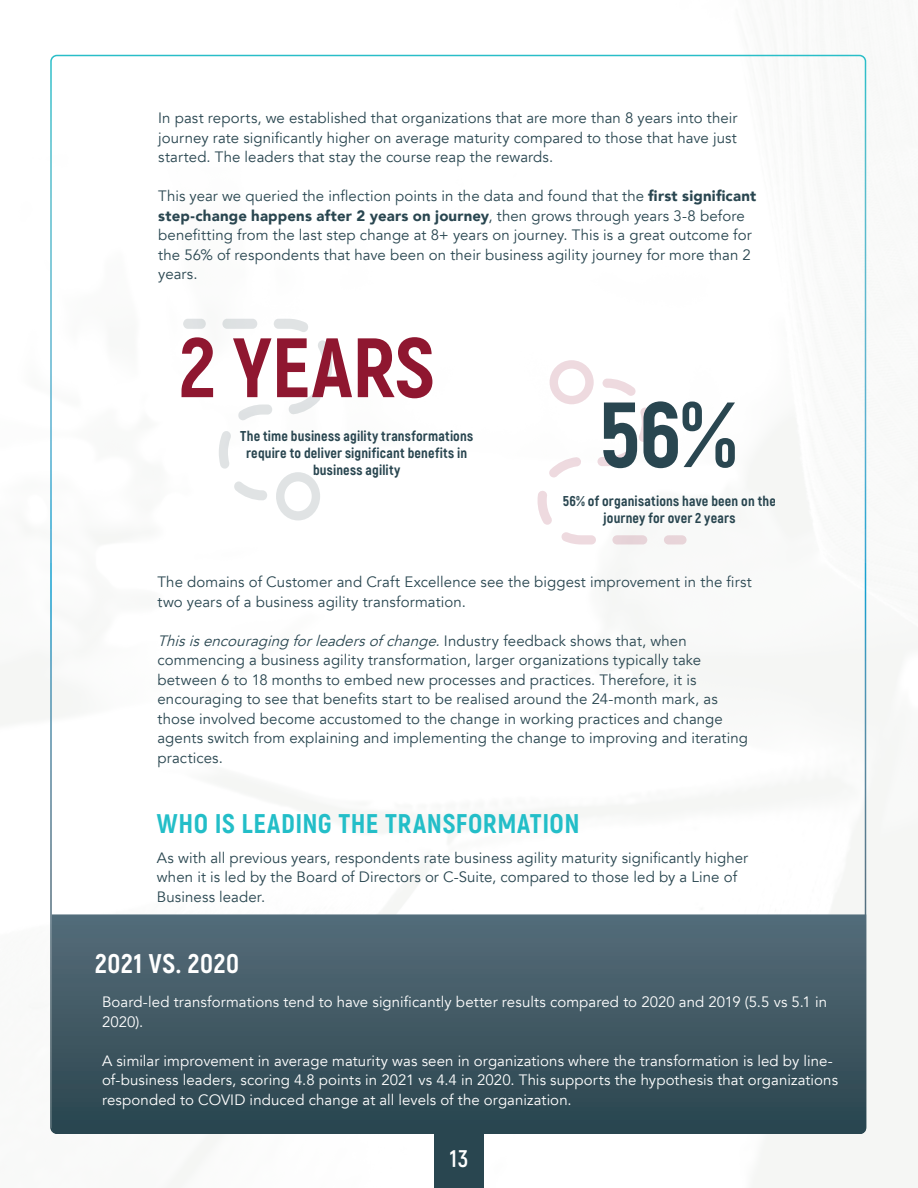
<style>
.page{position:relative;width:918px;height:1188px;background:#fff}
.page>*{position:absolute;margin:0;border:0;box-sizing:border-box;transform-origin:0 0}
.t1{font:800 92.25px "Akrobat";color:#294650}
.t2{font:800 84px "Akrobat";color:#8f1730}
.Subtitle{font:800 27px "Akrobat";letter-spacing:.02em;color:#23bec8}
.Subtitle-2{font:800 27px "Akrobat";letter-spacing:.025em;color:#fff}
.t3{font:700 24px "Akrobat";color:#fff}
.Body_Copy{font:15px/19.5px "Avenir";letter-spacing:.005em;color:#294650}
.Body_Copy-2{font:15px/19.5px "Avenir";letter-spacing:.005em;color:#fff}
.t4{font:800 14.25px/17.1px "Akrobat";letter-spacing:.01em;color:#294650;text-align:center}
.s1{font-weight:900}
.s2{font-style:italic}
</style>
<div class="page">
<img style="left:0;top:54px;width:918px;height:1134px">
<div style="left:434px;top:1132px;width:50px;height:56px;background:#294650"></div>
<div style="left:664px;top:535px;width:23px;height:10px;background:#e8d4d9;border-radius:5px"></div>
<svg style="left:538px;top:360px;width:113px;height:185px"></svg>
<div style="left:183px;top:319px;width:23px;height:10px;background:#dfe2e4;border-radius:5px"></div>
<svg style="left:219px;top:319px;width:113px;height:201px"></svg>
<svg style="left:52px;top:914px;width:814px;height:220px"></svg>
<p class="Body_Copy" style="left:158px;top:109px;width:581px;text-align:justify">In past reports, we established that organizations that are more than 8 years into their journey rate significantly higher on average maturity compared to those that have just started. The leaders that stay the course reap the rewards.</p>
<p class="Body_Copy" style="left:158px;top:187px;width:600px">This year we queried the inflection points in the data and found that the <span class="s1">first significant step-change happens after 2 years on journey</span>, then grows through years 3-8 before benefitting from the last step change at 8+ years on journey. This is a great outcome for the 56% of respondents that have been on their business agility journey for more than 2 years.</p>
<p class="t2" style="left:179px;top:314px;width:257px">2 YEARS</p>
<p class="t4" style="left:240px;top:427px;width:234px">The time business agility transformations require to deliver significant benefits in business agility</p>
<p class="t1" style="left:599px;top:376px;width:139px">56%</p>
<p class="t4" style="left:563px;top:492px;width:214px">56% of organisations have been on the journey for over 2 years</p>
<p class="Body_Copy" style="left:158px;top:573px;width:596px">The domains of Customer and Craft Excellence see the biggest improvement in the first two years of a business agility transformation.</p>
<p class="Body_Copy" style="left:158px;top:631px;width:592px"><span class="s2">Thisisencouragingforleadersofchange.</span>I n d u s t r y fe e d b a c k s h o w s t h a t , w h e n commencing a business agility transformation, larger organizations typically take between 6 to 18 months to embed new processes and practices. Therefore, it is encouraging to see that benefits start to be realised around the 24-month mark, as those involved become accustomed to the change in working practices and change agents switch from explaining and implementing the change to improving and iterating practices.</p>
<p class="Subtitle" style="left:157px;top:806px;width:424px">WHO IS LEADING THE TRANSFORMATION</p>
<p class="Body_Copy" style="left:157px;top:848px;width:593px">As with all previous years, respondents rate business agility maturity significantly higher when it is led by the Board of Directors or C-Suite, compared to those led by a Line of<br>Business leader.</p>
<p class="Subtitle-2" style="left:95px;top:946px;width:145px">2021 VS. 2020</p>
<p class="Body_Copy-2" style="left:102px;top:993px;width:727px">Board-led transformations tend to have significantly better results compared to 2020 and 2019 (5.5 vs 5.1 in<br>2020).</p>
<p class="Body_Copy-2" style="left:102px;top:1051px;width:738px">A similar improvement in average maturity was seen in organizations where the transformation is led by line&shy;of-business leaders, scoring 4.8 points in 2021 vs 4.4 in 2020. This supports the hypothesis that organizations responded to COVID induced change at all levels of the organization.</p>
<h3 class="t3" style="left:450px;top:1144px;width:20px">13</h3>
</div>
